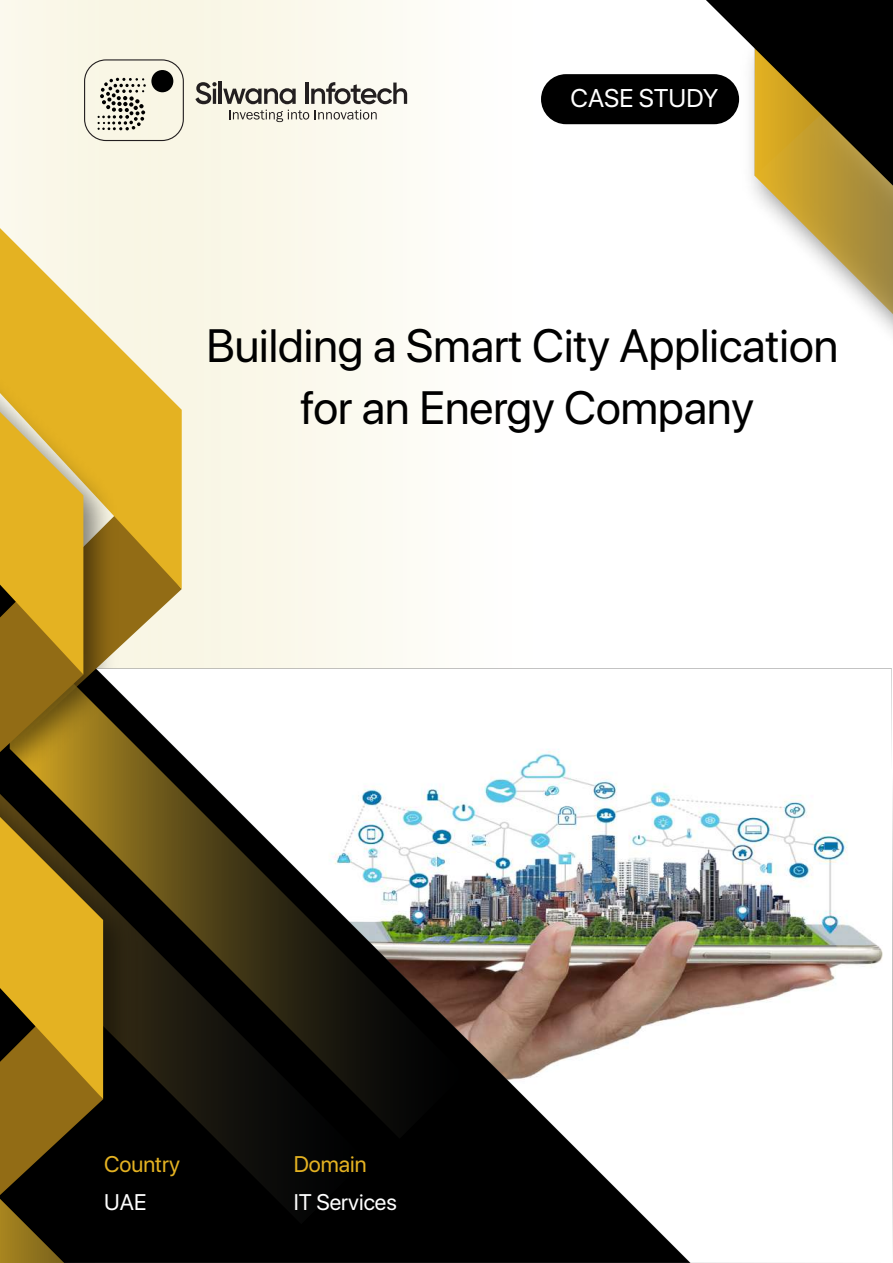
<style>
.page{position:relative;width:893px;height:1263px;background:#fff}
.page>*{position:absolute;margin:0;border:0;box-sizing:border-box;transform-origin:0 0}
.t1{font:46.5px/61.5px "SF Pro Display";color:#000;text-align:center}
.t2{font:25.5px "SF Pro Display";color:#fff}
.t3{font:22.5px "SF Pro Display";color:#e4b222}
.t4{font:22.5px "SF Pro Display";color:#fff}
</style>
<div class="page">
<div style="left:0;top:0;width:892px;height:1263px;background:linear-gradient(to right,#f9f6e4,#fff)"></div>
<svg style="left:408px;top:572px;width:282px;height:97px"></svg>
<img style="left:0;top:217px;width:408px;height:424px">
<svg style="left:0;top:412px;width:182px;height:229px;background:#cda32d"></svg>
<img style="left:648px;top:0;width:245px;height:608px">
<img style="left:0;top:641px;width:428px;height:176px">
<svg style="left:0;top:817px;width:96px;height:446px;background:#846614"></svg>
<svg style="left:669px;top:0;width:224px;height:314px"></svg>
<div style="left:84px;top:59px;width:100px;height:82px;border:1px solid #231f20;border-radius:21px"></div>
<svg style="left:195px;top:82px;width:22px;height:22px"></svg>
<hr style="left:219px;top:82px;width:3px;height:22px;background:#231f20">
<svg style="left:223px;top:88px;width:73px;height:16px"></svg>
<hr style="left:305px;top:83px;width:3px;height:21px;background:#231f20">
<svg style="left:311px;top:82px;width:96px;height:22px"></svg>
<svg style="left:229px;top:110px;width:80px;height:12px"></svg>
<svg style="left:315px;top:110px;width:62px;height:10px"></svg>
<svg style="left:98px;top:78px;width:48px;height:52px;background:#bcbaad"></svg>
<div style="left:151px;top:70px;width:22px;height:22px;background:#000;border-radius:50%"></div>
<div style="left:541px;top:74px;width:198px;height:50px;background:#000;border-radius:25px"></div>
<img style="left:96px;top:669px;width:797px;height:594px">
<p class="t2" style="left:571px;top:78px;width:149px">CASE STUDY</p>
<p class="t1" style="left:207px;top:315px;width:633px">Building a Smart City Application for an Energy Company</p>
<p class="t3" style="left:104px;top:1147px;width:77px">Country</p>
<p class="t4" style="left:104px;top:1184px;width:44px">UAE</p>
<p class="t3" style="left:294px;top:1147px;width:75px">Domain</p>
<p class="t4" style="left:294px;top:1184px;width:105px">IT Services</p>
</div>
